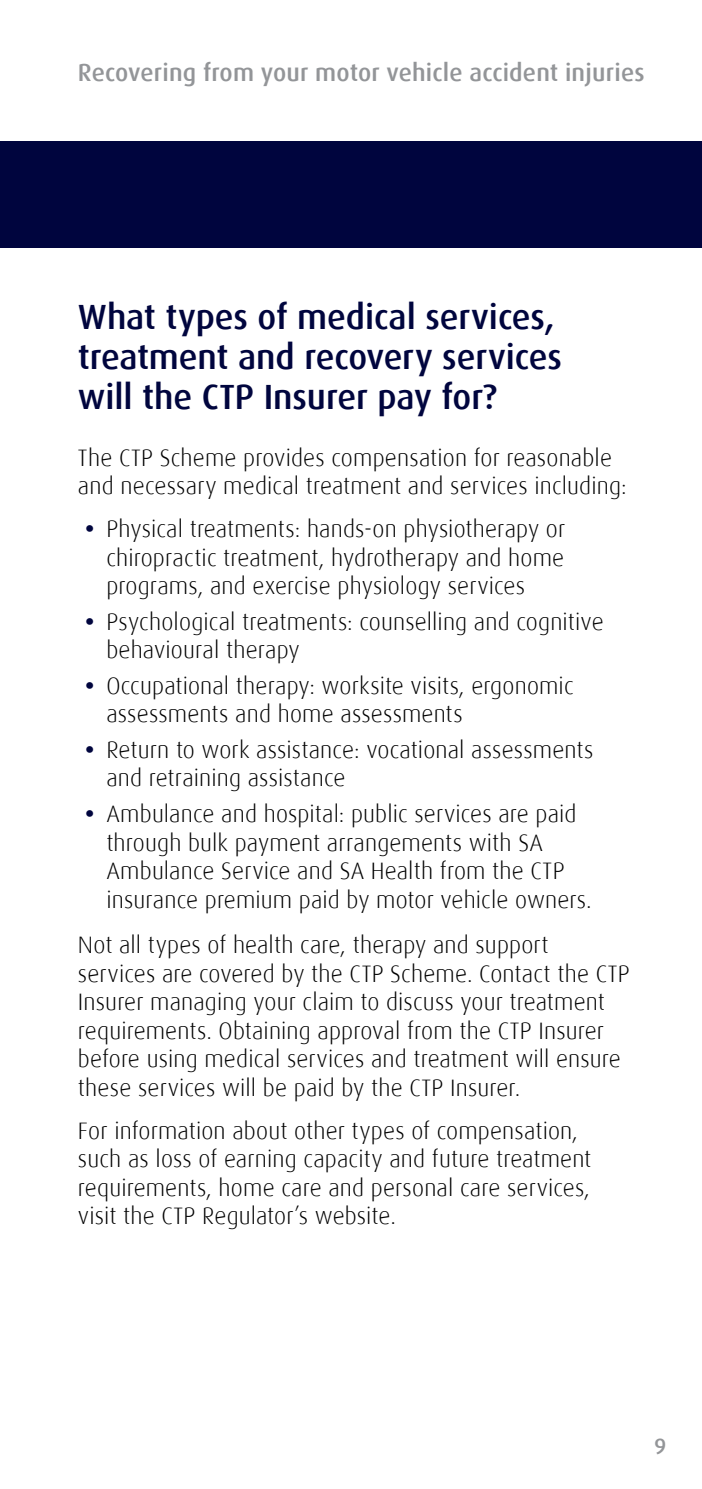
<style>
.page{position:relative;width:702px;height:1489px;background:#fff}
.page>*{position:absolute;margin:0;border:0;box-sizing:border-box;transform-origin:0 0}
.t1{font:500 35px/40px "Dax";letter-spacing:-.005em;color:#00053e}
.t2{font:500 24.5px "Dax";letter-spacing:.005em;color:#939598}
.t3{font:300 23.75px/28.5px "Dax";letter-spacing:.005em;color:#000}
.t4{font:500 22.5px "Dax";color:#939598}
.s1{font-weight:700;color:#00053e}
</style>
<div class="page">
<div style="left:0;top:142px;width:702px;height:106px;background:#00053e"></div>
<p class="t2" style="left:78px;top:59px;width:568px">Recovering from your motor vehicle accident injuries</p>
<h1 class="t1" style="left:78px;top:297px;width:485px">What types of medical services, treatment and recovery services will the CTP Insurer pay for?</h1>
<p class="t3" style="left:78px;top:443px;width:550px">The CTP Scheme provides compensation for reasonable and necessary medical treatment and services including:</p>
<p class="t3" style="left:106px;top:515px;width:460px;text-align:justify;text-indent:-21px"><span class="s1">•</span> Physical treatments: hands-on physiotherapy or chiropractic treatment, hydrotherapy and home programs, and exercise physiology services</p>
<p class="t3" style="left:106px;top:607px;width:499px;text-indent:-21px"><span class="s1">•</span> Psychological treatments: counselling and cognitive behavioural therapy</p>
<p class="t3" style="left:106px;top:671px;width:469px;text-indent:-21px"><span class="s1">•</span> Occupational therapy: worksite visits, ergonomic assessments and home assessments</p>
<p class="t3" style="left:106px;top:735px;width:488px;text-indent:-21px"><span class="s1">•</span> Return to work assistance: vocational assessments and retraining assistance</p>
<p class="t3" style="left:106px;top:799px;width:487px;text-indent:-21px"><span class="s1">•</span> Ambulance and hospital: public services are paid through bulk payment arrangements with SA Ambulance Service and SA Health from the CTP insurance premium paid by motor vehicle owners.</p>
<p class="t3" style="left:78px;top:931px;width:553px">Not all types of health care, therapy and support services are covered by the CTP Scheme. Contact the CTP Insurer managing your claim to discuss your treatment requirements. Obtaining approval from the CTP Insurer before using medical services and treatment will ensure these services will be paid by the CTP Insurer.</p>
<p class="t3" style="left:78px;top:1116px;width:515px">For information about other types of compensation, such as loss of earning capacity and future treatment requirements, home care and personal care services, visit the CTP Regulator’s website.</p>
<p class="t4" style="left:654px;top:1432px;width:14px">9</p>
</div>
